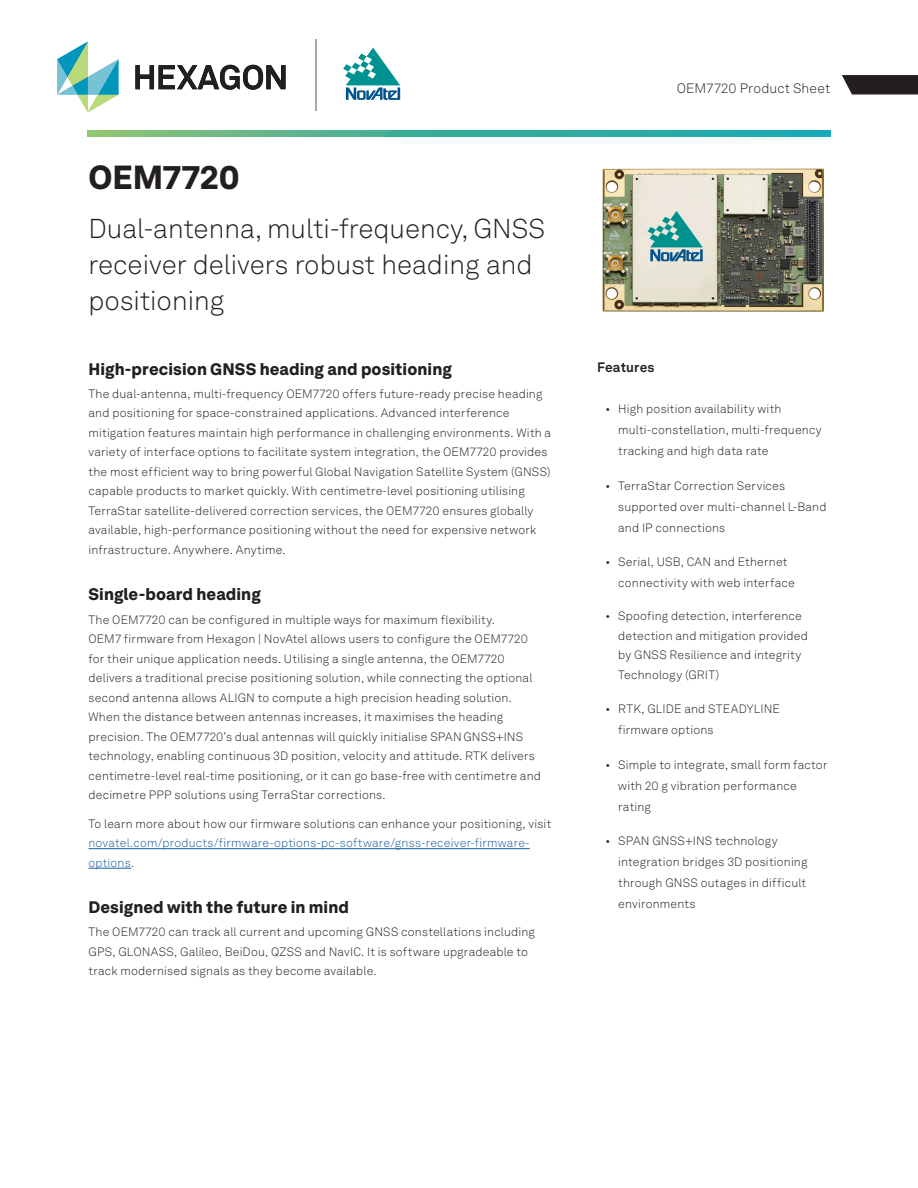
<style>
.page{position:relative;width:918px;height:1188px;background:#fff}
.page>*{position:absolute;margin:0;border:0;box-sizing:border-box;transform-origin:0 0}
.t1{font:900 33px "Hexagon Akkurat";color:#231f20}
.Subtitle{font:300 27px/36px "Hexagon Akkurat";color:#231f20}
.Header1{font:900 16.5px "Hexagon Akkurat";letter-spacing:.005em;color:#231f20}
.t2{font:300 13.5px "Hexagon Akkurat";letter-spacing:.01em;color:#231f20}
.Subheader1{font:700 13.5px "Hexagon Akkurat";letter-spacing:.01em;color:#231f20}
.Body{font:300 12px/19.5px "Hexagon Akkurat";letter-spacing:.015em;color:#231f20}
.Body-2{font:300 12px/19.5px "Hexagon Akkurat";letter-spacing:.015em;color:#175d9e}
.s1{color:#231f20}
</style>
<div class="page">
<hr style="left:88px;top:848px;width:442px;height:1px;background:#175d9e">
<hr style="left:88px;top:868px;width:43px;height:1px;background:#175d9e">
<img style="left:603px;top:168px;width:220px;height:144px">
<svg style="left:88px;top:130px;width:742px;height:6px;background:#45b097"></svg>
<svg style="left:842px;top:75px;width:76px;height:19px"></svg>
<svg style="left:135px;top:65px;width:151px;height:25px"></svg>
<svg style="left:57px;top:41px;width:62px;height:71px"></svg>
<hr style="left:315px;top:39px;width:1px;height:72px;background:#a6a8ab">
<svg style="left:343px;top:48px;width:57px;height:52px"></svg>
<p class="t1" style="left:88px;top:151px;width:153px">OEM7720</p>
<p class="Subtitle" style="left:88px;top:210px;width:458px">Dual-antenna, multi-frequency, GNSS receiver delivers robust heading and positioning</p>
<p class="Header1" style="left:88px;top:356px;width:365px">High-precision GNSS heading and positioning</p>
<p class="Body" style="left:88px;top:384px;width:464px">The dual-antenna, multi-frequency OEM7720 offers future-ready precise heading and positioning for space-constrained applications. Advanced interference mitigation features maintain high performance in challenging environments. With a variety of interface options to facilitate system integration, the OEM7720 provides the most efficient way to bring powerful Global Navigation Satellite System (GNSS) capable products to market quickly. With centimetre-level positioning utilising TerraStar satellite-delivered correction services, the OEM7720 ensures globally available, high-performance positioning without the need for expensive network infrastructure. Anywhere. Anytime.</p>
<p class="Header1" style="left:88px;top:581px;width:174px">Single-board heading</p>
<p class="Body" style="left:88px;top:609px;width:454px">The OEM7720 can be configured in multiple ways for maximum flexibility.<br>OEM7 firmware from Hexagon | NovAtel allows users to configure the OEM7720 for their unique application needs. Utilising a single antenna, the OEM7720 delivers a traditional precise positioning solution, while connecting the optional second antenna allows ALIGN to compute a high precision heading solution.<br>When the distance between antennas increases, it maximises the heading precision. The OEM7720’s dual antennas will quickly initialise SPANGNSS+INS technology, enabling continuous 3D position, velocity and attitude. RTK delivers centimetre‑level real-time positioning, or it can go base-free with centimetre and decimetre PPP solutions using TerraStar corrections.</p>
<p class="Body-2" style="left:88px;top:813px;width:464px"><span class="s1">To learn more about how our firmware solutions can enhance your positioning, visit </span>novatel.com/products/firmware-options-pc-software/gnss-receiver-firmware&shy;options<span class="s1">.</span></p>
<p class="Header1" style="left:88px;top:894px;width:262px">Designed with the future in mind</p>
<p class="Body" style="left:88px;top:922px;width:448px">The OEM7720 can track all current and upcoming GNSS constellations including<br>GPS, GLONASS, Galileo, BeiDou, QZSS and NavIC. It is software upgradeable to track modernised signals as they become available.</p>
<p class="t2" style="left:677px;top:79px;width:155px">OEM7720 Product Sheet</p>
<p class="Subheader1" style="left:597px;top:357px;width:59px">Features</p>
<p class="Body" style="left:618px;top:398px;width:205px;line-height:21px;text-indent:-13px">• High position availability with multi‑constellation, multi‑frequency tracking and high data rate</p>
<p class="Body" style="left:618px;top:475px;width:210px;line-height:21px;text-indent:-13px">• TerraStar Correction Services supported over multi-channel L-Band and IP connections</p>
<p class="Body" style="left:618px;top:551px;width:178px;line-height:21px;text-indent:-13px">• Serial, USB, CAN and Ethernet connectivity with web interface</p>
<p class="Body" style="left:618px;top:606px;width:191px;text-indent:-13px">• Spoofing detection, interference detection and mitigation provided by GNSS Resilience and integrity<br>Technology (GRIT)</p>
<p class="Body" style="left:618px;top:698px;width:163px;line-height:21px;text-indent:-13px">• RTK, GLIDE and STEADYLINE firmware options</p>
<p class="Body" style="left:618px;top:754px;width:211px;line-height:21px;text-indent:-13px">• Simple to integrate, small form factor with 20 g vibration performance rating</p>
<p class="Body" style="left:618px;top:830px;width:191px;line-height:21px;text-indent:-13px">• SPAN GNSS+INS technology integration bridges 3D positioning through GNSS outages in difficult environments</p>
</div>
